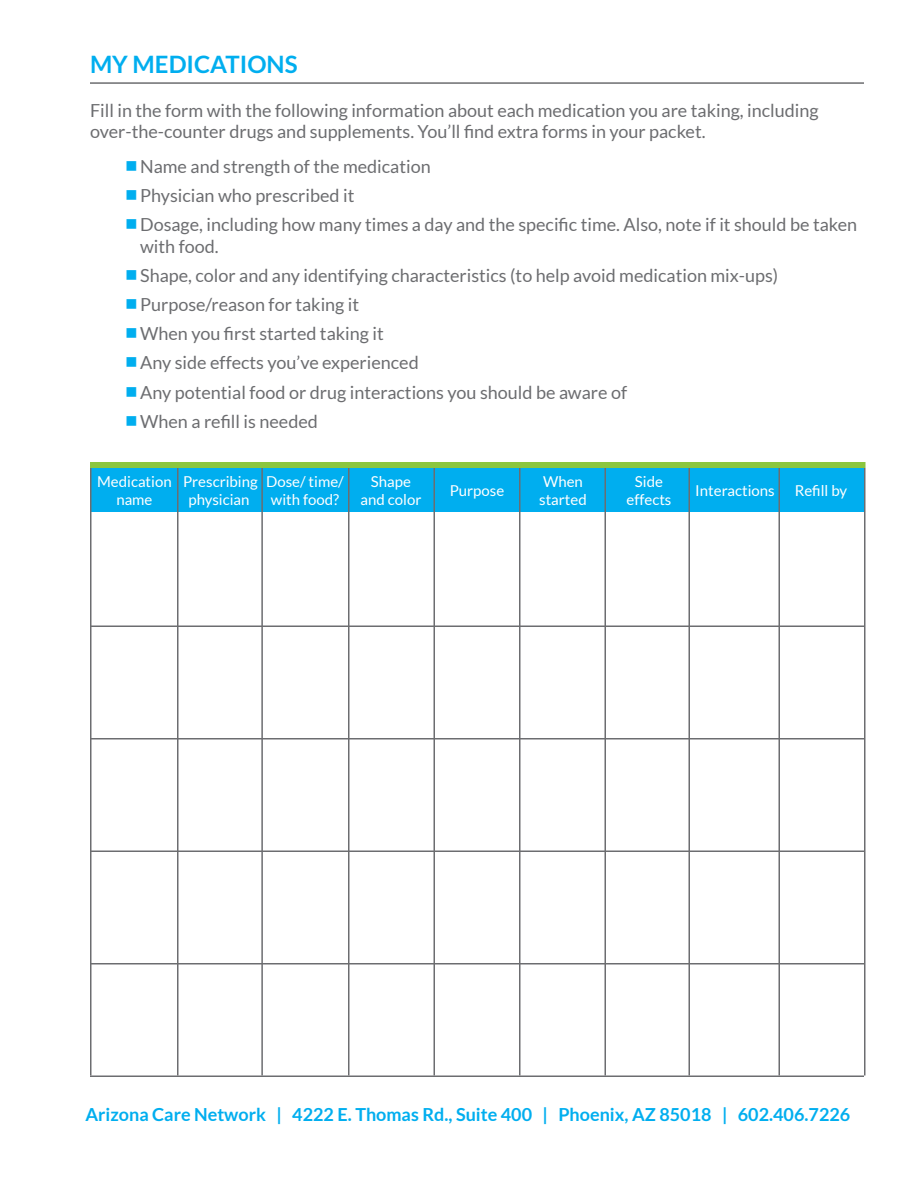
<style>
.page{position:relative;width:918px;height:1188px;background:#fff}
.page>*{position:absolute;margin:0;border:0;box-sizing:border-box;transform-origin:0 0}
.hed{font:700 24px "Lato";color:#00aeef}
.t1{font:18px/21.6px "Lato";color:#6c6d70}
.copy{font:700 18px "Lato";color:#00aeef}
.t2{font:15px "Lato";color:#fff}
</style>
<div class="page">
<hr style="left:90px;top:82px;width:774px;height:2px;background:#6c6d70">
<hr style="left:90px;top:626px;width:774px;height:1px;background:#6c6d70">
<hr style="left:90px;top:738px;width:774px;height:2px;background:#6c6d70">
<hr style="left:90px;top:850px;width:774px;height:2px;background:#6c6d70">
<hr style="left:90px;top:963px;width:774px;height:1px;background:#6c6d70">
<hr style="left:90px;top:1076px;width:774px;height:1px;background:#6c6d70">
<hr style="left:864px;top:468px;width:2px;height:608px;background:#6c6d70">
<div style="left:90px;top:468px;width:774px;height:43px;background:#00aeef"></div>
<hr style="left:177px;top:468px;width:1px;height:608px;background:#6c6d70">
<hr style="left:261px;top:468px;width:2px;height:608px;background:#6c6d70">
<hr style="left:348px;top:468px;width:2px;height:608px;background:#6c6d70">
<hr style="left:434px;top:468px;width:1px;height:608px;background:#6c6d70">
<hr style="left:519px;top:468px;width:1px;height:608px;background:#6c6d70">
<hr style="left:604px;top:468px;width:2px;height:608px;background:#6c6d70">
<hr style="left:688px;top:468px;width:2px;height:608px;background:#6c6d70">
<hr style="left:778px;top:468px;width:2px;height:608px;background:#6c6d70">
<hr style="left:90px;top:468px;width:2px;height:608px;background:#6c6d70">
<div style="left:90px;top:462px;width:776px;height:6px;background:#8bc63e"></div>
<p class="hed" style="left:90px;top:51px;width:209px">MY MEDICATIONS</p>
<p class="t1" style="left:90px;top:99px;width:730px">Fill in the form with the following information about each medication you are taking, including</p>
<p class="t1" style="left:90px;top:121px;width:617px">over-the-counter drugs and supplements. You’ll find extra forms in your packet.</p>
<p class="t1" style="left:126px;top:156px;width:306px"><sup>■</sup> Name and strength of the medication</p>
<p class="t1" style="left:126px;top:185px;width:230px"><sup>■</sup> Physician who prescribed it</p>
<p class="t1" style="left:140px;top:214px;width:719px;text-indent:-14px"><sup>■</sup> Dosage, including how many times a day and the specific time. Also, note if it should be taken with food.</p>
<p class="t1" style="left:126px;top:265px;width:654px"><sup>■</sup> Shape, color and any identifying characteristics (to help avoid medication mix-ups)</p>
<p class="t1" style="left:126px;top:294px;width:235px"><sup>■</sup> Purpose/reason for taking it</p>
<p class="t1" style="left:126px;top:323px;width:259px"><sup>■</sup> When you first started taking it</p>
<p class="t1" style="left:126px;top:352px;width:294px"><sup>■</sup> Any side effects you’ve experienced</p>
<p class="t1" style="left:126px;top:381px;width:503px"><sup>■</sup> Any potential food or drug interactions you should be aware of</p>
<p class="t1" style="left:126px;top:410px;width:193px"><sup>■</sup> When a refill is needed</p>
<p class="t2" style="left:97px;top:473px;width:76px">Medication</p>
<p class="t2" style="left:116px;top:491px;width:38px">name</p>
<p class="t2" style="left:183px;top:473px;width:76px">Prescribing</p>
<p class="t2" style="left:188px;top:491px;width:63px">physician</p>
<p class="t2" style="left:266px;top:473px;width:79px">Dose/ time/</p>
<p class="t2" style="left:271px;top:491px;width:70px">with food?</p>
<p class="t2" style="left:371px;top:473px;width:42px">Shape</p>
<p class="t2" style="left:361px;top:491px;width:62px">and color</p>
<p class="t2" style="left:450px;top:482px;width:56px">Purpose</p>
<p class="t2" style="left:543px;top:473px;width:41px">When</p>
<p class="t2" style="left:539px;top:491px;width:49px">started</p>
<p class="t2" style="left:635px;top:473px;width:30px">Side</p>
<p class="t2" style="left:627px;top:491px;width:46px">effects</p>
<p class="t2" style="left:695px;top:482px;width:81px">Interactions</p>
<p class="t2" style="left:795px;top:482px;width:54px">Refill by</p>
<p class="copy" style="left:85px;top:1105px;width:766px">Arizona Care Network | 4222 E. Thomas Rd., Suite 400 | Phoenix, AZ 85018 | 602.406.7226</p>
</div>
